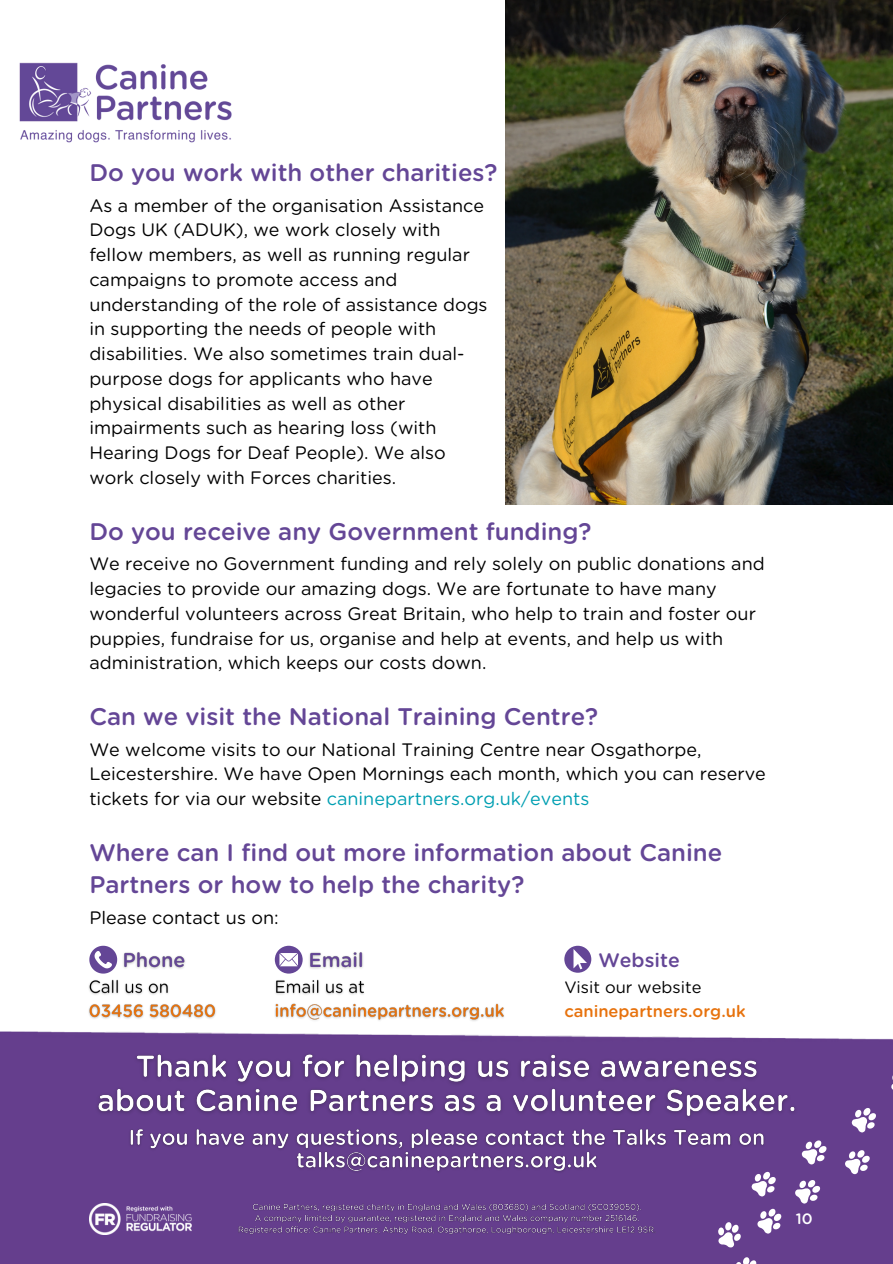
<style>
.page{position:relative;width:893px;height:1264px;background:#fff}
.page>*{position:absolute;margin:0;border:0;box-sizing:border-box;transform-origin:0 0}
.t1{font:500 24px/32.7px "Gotham Rounded";color:#644696}
.t2{font:500 19.5px "Gotham Rounded";color:#644696}
.t3{font:18px/24.8px "Gotham Rounded";color:#000}
.t4{font:500 16.5px "Gotham Rounded";color:#e7720d}
.t5{font:16.5px "Gotham Rounded";color:#000}
.t6{font:500 15px "Gotham Rounded";color:#fff}
.s1{color:#009fb2}
</style>
<div class="page">
<img style="left:19px;top:62px;width:213px;height:81px">
<img style="left:505px;top:0;width:387px;height:504px">
<div style="left:0;top:1031px;width:892px;height:232px;background:#653e8d"></div>
<svg style="left:89px;top:945px;width:28px;height:28px"></svg>
<img style="left:123px;top:952px;width:62px;height:17px">
<img style="left:89px;top:979px;width:80px;height:16px">
<img style="left:89px;top:1004px;width:127px;height:15px">
<svg style="left:275px;top:945px;width:27px;height:28px"></svg>
<img style="left:309px;top:952px;width:54px;height:17px">
<img style="left:275px;top:979px;width:89px;height:16px">
<img style="left:275px;top:1003px;width:229px;height:18px">
<svg style="left:564px;top:945px;width:27px;height:27px"></svg>
<svg style="left:735px;top:1256px;width:22px;height:7px"></svg>
<svg style="left:716px;top:1221px;width:25px;height:27px"></svg>
<svg style="left:754px;top:1207px;width:28px;height:27px"></svg>
<svg style="left:791px;top:1178px;width:30px;height:27px"></svg>
<svg style="left:798px;top:1138px;width:29px;height:27px"></svg>
<svg style="left:748px;top:1170px;width:28px;height:27px"></svg>
<svg style="left:841px;top:1148px;width:29px;height:27px"></svg>
<svg style="left:848px;top:1106px;width:28px;height:27px"></svg>
<svg style="left:891px;top:1116px;width:1px;height:20px"></svg>
<svg style="left:889px;top:1072px;width:3px;height:23px"></svg>
<img style="left:89px;top:1203px;width:103px;height:31px">
<img style="left:91px;top:1048px;width:711px;height:77px">
<img style="left:125px;top:1124px;width:645px;height:53px">
<img style="left:236px;top:1201px;width:422px;height:35px">
<h1 class="t1" style="left:89px;top:157px;width:409px">Do you work with other charities?</h1>
<p class="t3" style="left:89px;top:194px;width:399px">As a member of the organisation Assistance Dogs UK (ADUK), we work closely with fellow members, as well as running regular campaigns to promote access and understanding of the role of assistance dogs in supporting the needs of people with disabilities. We also sometimes train dual&shy;purpose dogs for applicants who have physical disabilities as well as other impairments such as hearing loss (with Hearing Dogs for Deaf People). We also work closely with Forces charities.</p>
<h1 class="t1" style="left:89px;top:516px;width:503px">Do you receive any Government funding?</h1>
<p class="t3" style="left:89px;top:552px;width:676px">We receive no Government funding and rely solely on public donations and legacies to provide our amazing dogs. We are fortunate to have many wonderful volunteers across Great Britain, who help to train and foster our puppies, fundraise for us, organise and help at events, and help us with administration, which keeps our costs down.</p>
<h1 class="t1" style="left:89px;top:701px;width:510px">Can we visit the National Training Centre?</h1>
<p class="t3" style="left:89px;top:737px;width:678px">We welcome visits to our National Training Centre near Osgathorpe,<br>Leicestershire. We have Open Mornings each month, which you can reserve tickets for via our website <span class="s1">caninepartners.org.uk/events</span></p>
<h1 class="t1" style="left:89px;top:837px;width:634px">Where can I find out more information about Canine<br>Partners or how to help the charity?</h1>
<p class="t3" style="left:89px;top:906px;width:191px">Please contact us on:</p>
<p class="t2" style="left:598px;top:950px;width:83px">Website</p>
<p class="t5" style="left:564px;top:979px;width:139px">Visit our website</p>
<p class="t4" style="left:564px;top:1003px;width:183px">caninepartners.org.uk</p>
<p class="t6" style="left:795px;top:1211px;width:18px">10</p>
</div>
